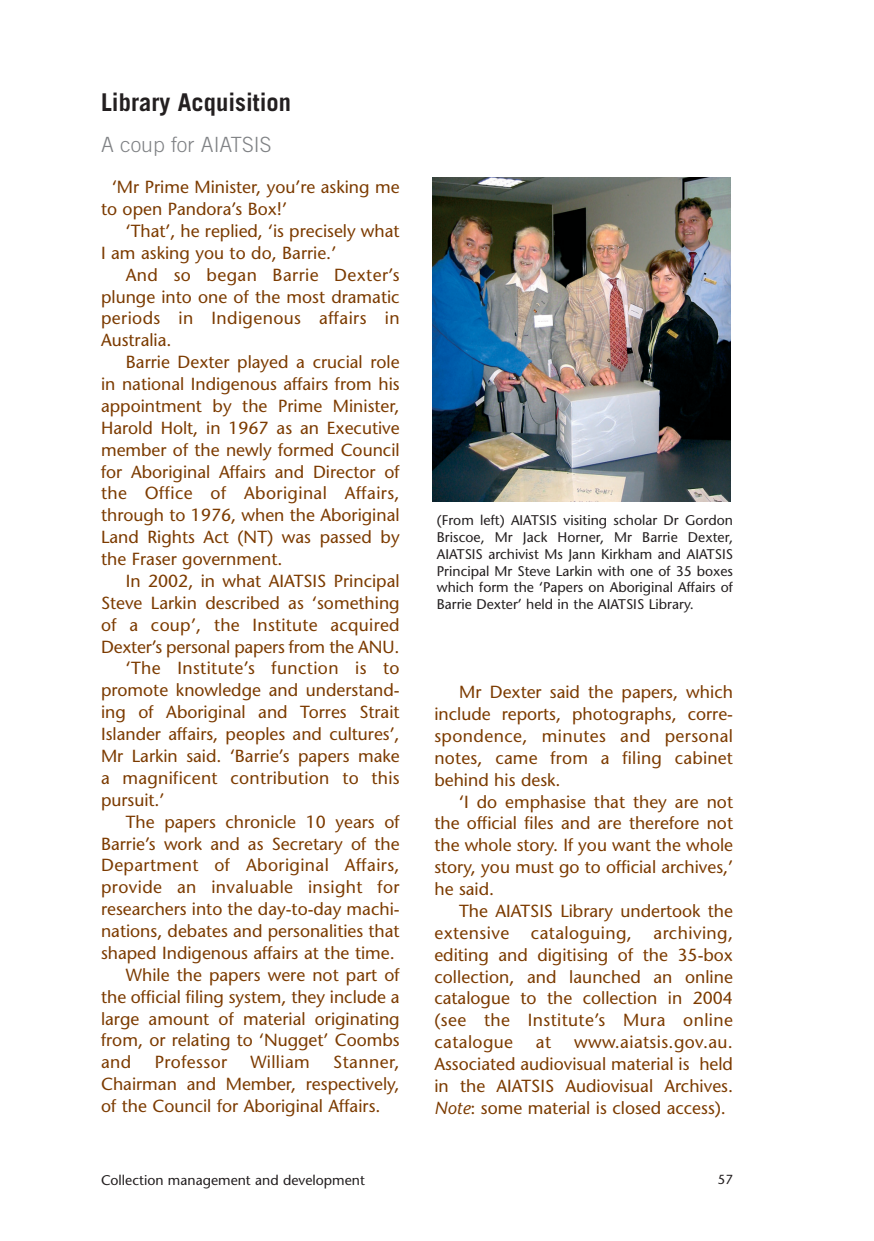
<style>
.page{position:relative;width:874px;height:1241px;background:#fff}
.page>*{position:absolute;margin:0;border:0;box-sizing:border-box;transform-origin:0 0}
.t1{font:700 24.5px "Trade Gothic";color:#231f20}
.t2{font:300 21px "Trade Gothic";color:#808285}
.t3{font:17.5px/21.9px "Stone Sans";color:#7c3b00;text-align:justify}
.t4{font:17.5px "Stone Sans";letter-spacing:.025em;color:#7c3b00}
.t5{font:14px/16.8px "Stone Sans";color:#231f20;text-align:justify}
.t6{font:13.12px "Stone Sans";color:#231f20}
.s1{font-style:italic}
</style>
<div class="page">
<img style="left:432px;top:177px;width:298px;height:324px">
<h1 class="t1" style="left:101px;top:93px;width:191px">Library Acquisition</h1>
<p class="t2" style="left:101px;top:137px;width:172px">A coup for AIATSIS</p>
<p class="t3" style="left:101px;top:178px;width:300px;text-indent:11px">‘Mr Prime Minister, you’re asking me to open Pandora’s Box!’</p>
<p class="t3" style="left:101px;top:222px;width:300px;text-indent:25px">‘That’, he replied, ‘is precisely what<br>I am asking you to do, Barrie.’</p>
<p class="t3" style="left:101px;top:265px;width:300px;text-indent:25px">And so began Barrie Dexter’s plunge into one of the most dramatic periods in Indigenous affairs in Australia.</p>
<p class="t3" style="left:101px;top:353px;width:300px;text-indent:25px">Barrie Dexter played a crucial role in national Indigenous affairs from his appointment by the Prime Minister, Harold Holt, in 1967 as an Executive member of the newly formed Council for Aboriginal Affairs and Director of the Office of Aboriginal Affairs, through to 1976, when the Aboriginal Land Rights Act (NT) was passed by the Fraser government.</p>
<p class="t3" style="left:126px;top:572px;width:275px">In 2002, in what AIATSIS Principal</p>
<p class="t3" style="left:101px;top:594px;width:300px">Steve Larkin described as ‘something</p>
<p class="t3" style="left:101px;top:615px;width:300px">of a coup’, the Institute acquired</p>
<p class="t3" style="left:101px;top:637px;width:300px">Dexter’s personal papers from the ANU.</p>
<p class="t4" style="left:126px;top:661px;width:275px">‘The Institute’s function is to</p>
<p class="t3" style="left:101px;top:681px;width:300px">promote knowledge and understand-</p>
<p class="t3" style="left:101px;top:703px;width:300px">ing of Aboriginal and Torres Strait</p>
<p class="t3" style="left:101px;top:725px;width:300px">Islander affairs, peoples and cultures’,</p>
<p class="t3" style="left:101px;top:747px;width:300px">Mr Larkin said. ‘Barrie’s papers make</p>
<p class="t3" style="left:101px;top:769px;width:300px">a magnificent contribution to this</p>
<p class="t3" style="left:101px;top:790px;width:65px">pursuit.’</p>
<p class="t3" style="left:126px;top:812px;width:275px">The papers chronicle 10 years of</p>
<p class="t3" style="left:101px;top:834px;width:300px">Barrie’s work and as Secretary of the</p>
<p class="t4" style="left:101px;top:858px;width:300px">Department of Aboriginal Affairs,</p>
<p class="t4" style="left:101px;top:880px;width:300px">provide an invaluable insight for</p>
<p class="t3" style="left:101px;top:900px;width:300px">researchers into the day-to-day machi-</p>
<p class="t3" style="left:101px;top:922px;width:300px">nations, debates and personalities that</p>
<p class="t3" style="left:101px;top:944px;width:295px">shaped Indigenous affairs at the time.</p>
<p class="t3" style="left:126px;top:965px;width:275px">While the papers were not part of</p>
<p class="t3" style="left:101px;top:987px;width:300px">the official filing system, they include a</p>
<p class="t3" style="left:101px;top:1009px;width:300px">large amount of material originating</p>
<p class="t3" style="left:101px;top:1031px;width:300px">from, or relating to ‘Nugget’ Coombs</p>
<p class="t3" style="left:101px;top:1053px;width:32px">and</p>
<p class="t4" style="left:155px;top:1055px;width:74px">Professor</p>
<p class="t4" style="left:250px;top:1055px;width:61px">William</p>
<p class="t3" style="left:101px;top:1053px;width:300px;text-indent:232px">Stanner, Chairman and Member, respectively, of the Council for Aboriginal Affairs.</p>
<p class="t5" style="left:436px;top:513px;width:298px">(From left) AIATSIS visiting scholar Dr Gordon Briscoe, Mr Jack Horner, Mr Barrie Dexter, AIATSIS archivist Ms Jann Kirkham and AIATSIS Principal Mr Steve Larkin with one of 35 boxes which form the ‘Papers on Aboriginal Affairs of Barrie Dexter’ held in the AIATSIS Library.</p>
<p class="t3" style="left:434px;top:683px;width:300px;text-indent:25px">Mr Dexter said the papers, which include reports, photographs, corre&shy;spondence, minutes and personal notes, came from a filing cabinet behind his desk.</p>
<p class="t3" style="left:434px;top:792px;width:300px;text-indent:25px">‘I do emphasise that they are not the official files and are therefore not the whole story. If you want the whole story, you must go to official archives,’ he said.</p>
<p class="t3" style="left:434px;top:902px;width:300px;text-indent:25px">The AIATSIS Library undertook the extensive cataloguing, archiving, editing and digitising of the 35-box collection, and launched an online catalogue to the collection in 2004 (see the Institute’s Mura online catalogue</p>
<p class="t3" style="left:434px;top:1033px;width:300px;text-indent:140px">www.aiatsis.gov.au.<br>Associated audiovisual material is held in the AIATSIS Audiovisual Archives.<br><span class="s1">Note</span>: some material is closed access).</p>
<p class="t3" style="left:536px;top:1033px;width:17px">at</p>
<p class="t5" style="left:101px;top:1173px;width:265px">Collection management and development</p>
<p class="t6" style="left:717px;top:1174px;width:17px">57</p>
</div>
